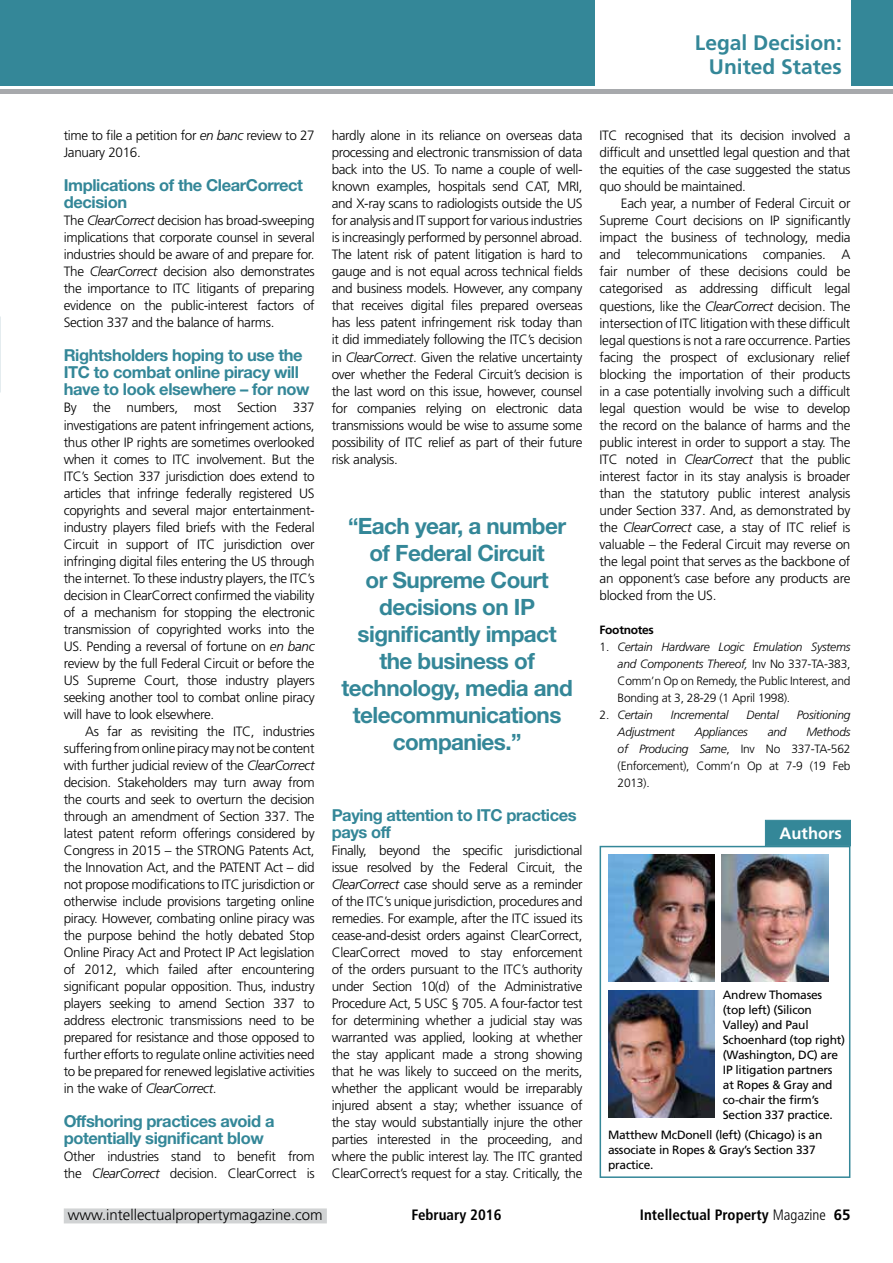
<style>
.page{position:relative;width:893px;height:1263px;background:#fff}
.page>*{position:absolute;margin:0;border:0;box-sizing:border-box;transform-origin:0 0}
.t1{font:700 22.5px/27px "Helvetica Neue LT Std";letter-spacing:-.025em;color:#348798;text-align:center}
.t2{font:700 21px/24px "Frutiger LT Std";color:#348798;text-align:right}
.t3{font:700 16.5px/17px "Helvetica Neue LT Std";letter-spacing:-.025em;color:#348798}
.t4{font:700 16.5px "Frutiger LT Std";color:#fff}
.t5{font:700 condensed 15px "Frutiger LT Std";color:#000}
.t6{font:300 15px "Frutiger LT Std";color:#000}
.t7{font:300 13.5px/17px "Frutiger LT Std";letter-spacing:-.025em;color:#000;text-align:justify}
.t8{font:12px/15px "Frutiger LT Std";letter-spacing:-.02em;color:#000}
.t9{font:300 12px/17px "Frutiger LT Std";letter-spacing:-.02em;color:#000;text-align:justify}
.t10{font:italic 300 12px "Frutiger LT Std";letter-spacing:-.02em;color:#000}
.t11{font:700 12px "Frutiger LT Std";letter-spacing:-.025em;color:#000}
.s1{font-style:italic}
.s2{font-style:normal}
.s3{font-weight:300}
.s4{font-stretch:normal}
</style>
<div class="page">
<div style="left:64px;top:1208px;width:263px;height:15px;background:#d1d3d4"></div>
<div style="left:0;top:0;width:893px;height:85px;background:#348798"></div>
<div style="left:595px;top:0;width:255px;height:87px;background:#fff"></div>
<div style="left:0;top:89px;width:893px;height:5px;background:#a7a9ac"></div>
<div style="left:600px;top:846px;width:250px;height:332px;border:2px solid #348798"></div>
<img style="left:608px;top:854px;width:106px;height:128px">
<div style="left:765px;top:820px;width:85px;height:26px;background:#348798;border:1px solid #348798"></div>
<img style="left:722px;top:854px;width:106px;height:128px">
<img style="left:608px;top:990px;width:106px;height:128px">
<h2 class="t2" style="left:695px;top:31px;width:149px">Legal Decision:<br>United States</h2>
<p class="t7" style="left:64px;top:127px;width:252px">time to file a petition for <span class="s1">en banc</span> review to 27<br>January 2016.</p>
<p class="t3" style="left:64px;top:177px;width:241px">Implications of the ClearCorrect decision</p>
<p class="t7" style="left:64px;top:212px;width:252px">The <span class="s1">ClearCorrect</span> decision has broad-sweeping implications that corporate counsel in several industries should be aware of and prepare for.<br>The <span class="s1">ClearCorrect</span> decision also demonstrates the importance to ITC litigants of preparing evidence on the public-interest factors of Section 337 and the balance of harms.</p>
<p class="t3" style="left:64px;top:347px;width:247px">Rightsholders hoping to use the<br>ITC to combat online piracy will have to look elsewhere – for now</p>
<p class="t7" style="left:64px;top:400px;width:252px">By the numbers, most Section 337 investigations are patent infringement actions, thus other IP rights are sometimes overlooked when it comes to ITC involvement. But the ITC’s Section 337 jurisdiction does extend to articles that infringe federally registered US copyrights and several major entertainment&shy;industry players filed briefs with the Federal Circuit in support of ITC jurisdiction over infringing digital files entering the US through the internet. To these industry players, the ITC’s decision in ClearCorrect confirmed the viability of a mechanism for stopping the electronic transmission of copyrighted works into the US. Pending a reversal of fortune on <span class="s1">en banc </span>review by the full Federal Circuit or before the US Supreme Court, those industry players seeking another tool to combat online piracy will have to look elsewhere.</p>
<p class="t7" style="left:64px;top:723px;width:252px;text-indent:21px">As far as revisiting the ITC, industries suffering from online piracy may not be content with further judicial review of the <span class="s1">ClearCorrect </span>decision. Stakeholders may turn away from the courts and seek to overturn the decision through an amendment of Section 337. The latest patent reform offerings considered by Congress in 2015 – the STRONG Patents Act, the Innovation Act, and the PATENT Act – did not propose modifications to ITC jurisdiction or otherwise include provisions targeting online piracy. However, combating online piracy was the purpose behind the hotly debated Stop Online Piracy Act and Protect IP Act legislation of 2012, which failed after encountering significant popular opposition. Thus, industry players seeking to amend Section 337 to address electronic transmissions need to be prepared for resistance and those opposed to further efforts to regulate online activities need to be prepared for renewed legislative activities in the wake of <span class="s1">ClearCorrect</span>.</p>
<p class="t3" style="left:64px;top:1112px;width:212px">Offshoring practices avoid a potentially significant blow</p>
<p class="t7" style="left:64px;top:1148px;width:252px">Other industries stand to benefit from the <span class="s1">ClearCorrect</span> decision. ClearCorrect is</p>
<p class="t7" style="left:332px;top:127px;width:252px">hardly alone in its reliance on overseas data processing and electronic transmission of data back into the US. To name a couple of well&shy;known examples, hospitals send CAT, MRI, and X-ray scans to radiologists outside the US for analysis and IT support for various industries is increasingly performed by personnel abroad.<br>The latent risk of patent litigation is hard to gauge and is not equal across technical fields and business models. However, any company that receives digital files prepared overseas has less patent infringement risk today than it did immediately following the ITC’s decision in <span class="s1">ClearCorrect</span>. Given the relative uncertainty over whether the Federal Circuit’s decision is the last word on this issue, however, counsel for companies relying on electronic data transmissions would be wise to assume some possibility of ITC relief as part of their future risk analysis.</p>
<h1 class="t1" style="left:341px;top:512px;width:233px">“Each year, a number of Federal Circuit<br>or Supreme Court decisions on IP significantly impact the business of technology, media and telecommunications companies.”</h1>
<p class="t3" style="left:332px;top:806px;width:246px">Paying attention to ITC practices pays off</p>
<p class="t7" style="left:332px;top:842px;width:252px">Finally, beyond the specific jurisdictional issue resolved by the Federal Circuit, the <span class="s1">ClearCorrect</span> case should serve as a reminder of the ITC’s unique jurisdiction, procedures and remedies. For example, after the ITC issued its cease-and-desist orders against ClearCorrect, ClearCorrect moved to stay enforcement of the orders pursuant to the ITC’s authority under Section 10(d) of the Administrative Procedure Act, 5 USC § 705. A four-factor test for determining whether a judicial stay was warranted was applied, looking at whether the stay applicant made a strong showing that he was likely to succeed on the merits, whether the applicant would be irreparably injured absent a stay; whether issuance of the stay would substantially injure the other parties interested in the proceeding, and where the public interest lay. The ITC granted ClearCorrect’s request for a stay. Critically, the</p>
<p class="t7" style="left:600px;top:127px;width:252px">ITC recognised that its decision involved a difficult and unsettled legal question and that the equities of the case suggested the status quo should be maintained.</p>
<p class="t7" style="left:600px;top:195px;width:252px;text-indent:21px">Each year, a number of Federal Circuit or Supreme Court decisions on IP significantly impact the business of technology, media and telecommunications companies. A fair number of these decisions could be categorised as addressing difficult legal questions, like the <span class="s1">ClearCorrect</span> decision. The intersection of ITC litigation with these difficult legal questions is not a rare occurrence. Parties facing the prospect of exclusionary relief blocking the importation of their products in a case potentially involving such a difficult legal question would be wise to develop the record on the balance of harms and the public interest in order to support a stay. The ITC noted in <span class="s1">ClearCorrect</span> that the public interest factor in its stay analysis is broader than the statutory public interest analysis under Section 337. And, as demonstrated by the <span class="s1">ClearCorrect</span> case, a stay of ITC relief is valuable – the Federal Circuit may reverse on the legal point that serves as the backbone of an opponent’s case before any products are blocked from the US.</p>
<p class="t11" style="left:600px;top:622px;width:56px">Footnotes</p>
<p class="t9" style="left:618px;top:638px;width:234px;text-indent:-18px">1. <span class="s1">Certain Hardware Logic Emulation Systems and Components Thereof,</span> Inv No 337-TA-383, Comm’n Op on Remedy, the Public Interest, and Bonding at 3, 28-29 (1 April 1998).</p>
<p class="t10" style="left:600px;top:708px;width:55px"><span class="s2">2.</span> Certain</p>
<p class="t10" style="left:671px;top:708px;width:59px">Incremental</p>
<p class="t10" style="left:747px;top:708px;width:34px">Dental</p>
<p class="t10" style="left:797px;top:708px;width:55px">Positioning</p>
<p class="t10" style="left:618px;top:725px;width:59px">Adjustment</p>
<p class="t10" style="left:695px;top:725px;width:55px">Appliances</p>
<p class="t10" style="left:768px;top:725px;width:20px">and</p>
<p class="t9" style="left:618px;top:723px;width:234px;text-indent:189px"><span class="s1">Methods of Producing Same</span>, Inv No 337-TA-562 (Enforcement), Comm’n Op at 7-9 (19 Feb 2013).</p>
<p class="t4" style="left:780px;top:824px;width:64px">Authors</p>
<p class="t8" style="left:723px;top:988px;width:124px">Andrew Thomases (top left) (Silicon<br>Valley) and Paul<br>Schoenhard (top right) (Washington, DC) are<br>IP litigation partners at Ropes &amp; Gray and co-chair the firm’s<br>Section 337 practice.</p>
<p class="t8" style="left:608px;top:1127px;width:216px">Matthew McDonell (left) (Chicago) is an associate in Ropes &amp; Gray’s Section 337 practice.</p>
<p class="t6" style="left:68px;top:1207px;width:256px">www.intellectualpropertymagazine.com</p>
<p class="t5" style="left:411px;top:1206px;width:92px">February 2016</p>
<p class="t5" style="left:640px;top:1206px;width:212px">Intellectual Property <span class="s3">Magazine</span> <span class="s4">65</span></p>
</div>
